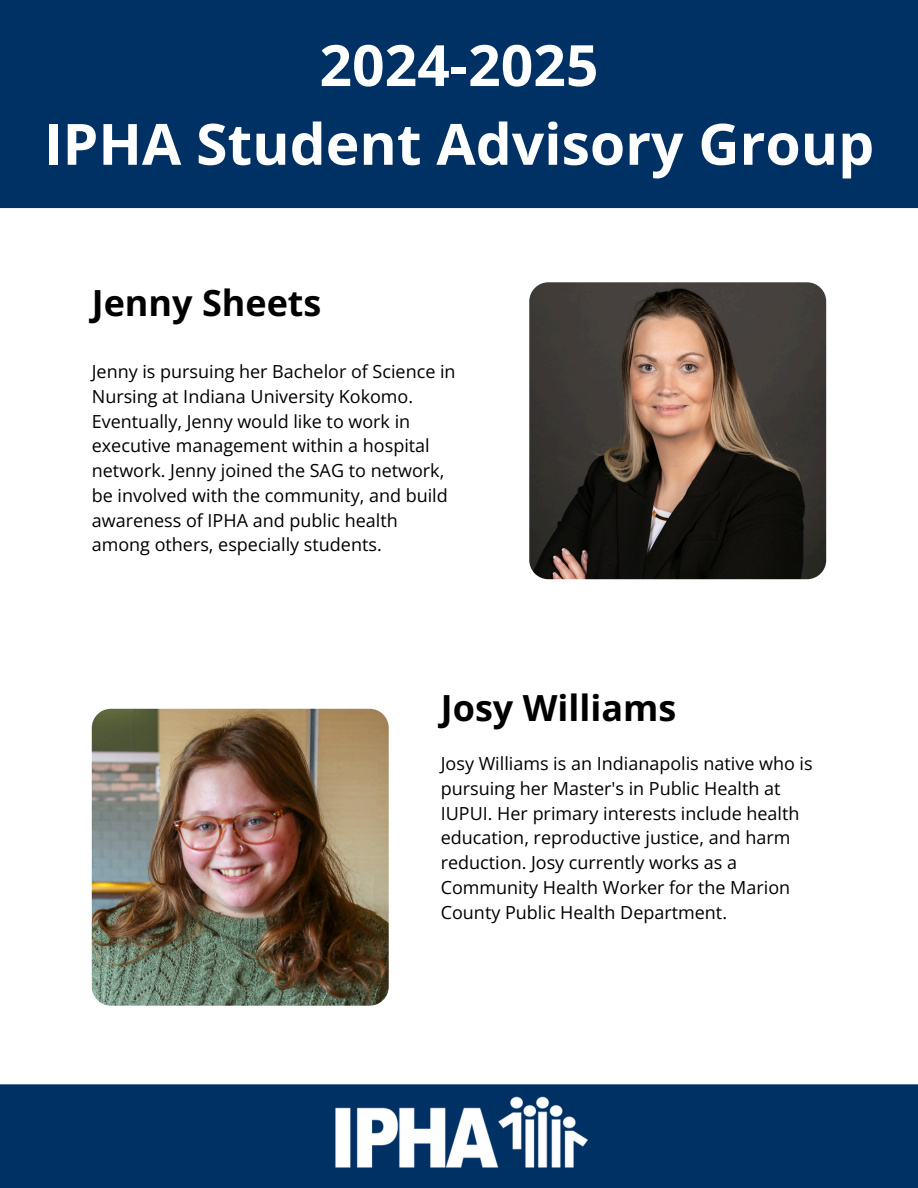
<style>
.page{position:relative;width:918px;height:1188px;background:#fff}
.page>*{position:absolute;margin:0;border:0;box-sizing:border-box;transform-origin:0 0}
.t1{font:700 57px/78.8px "Open Sans";color:#fff;text-align:center}
.t2{font:700 36px "Open Sans";color:#000}
.t3{font:18px/24.8px "Open Sans";color:#000}
</style>
<div class="page">
<div style="left:0;top:0;width:918px;height:208px;background:#003164"></div>
<div style="left:0;top:1084px;width:918px;height:104px;background:#003164"></div>
<img style="left:331px;top:1096px;width:256px;height:92px">
<img style="left:92px;top:709px;width:297px;height:297px;border-radius:19px">
<img style="left:529px;top:282px;width:297px;height:297px;border-radius:19px">
<h2 class="t1" style="left:44px;top:25px;width:832px">2024-2025<br>IPHA Student Advisory Group</h2>
<p class="t2" style="left:92px;top:277px;width:231px">Jenny Sheets</p>
<p class="t3" style="left:92px;top:359px;width:365px">Jenny is pursuing her Bachelor of Science in Nursing at Indiana University Kokomo.<br>Eventually, Jenny would like to work in executive management within a hospital network. Jenny joined the SAG to network, be involved with the community, and build awareness of IPHA and public health among others, especially students.</p>
<p class="t2" style="left:441px;top:683px;width:237px">Josy Williams</p>
<p class="t3" style="left:441px;top:751px;width:373px">Josy Williams is an Indianapolis native who is pursuing her Master's in Public Health at IUPUI. Her primary interests include health education, reproductive justice, and harm reduction. Josy currently works as a Community Health Worker for the Marion County Public Health Department.</p>
</div>
